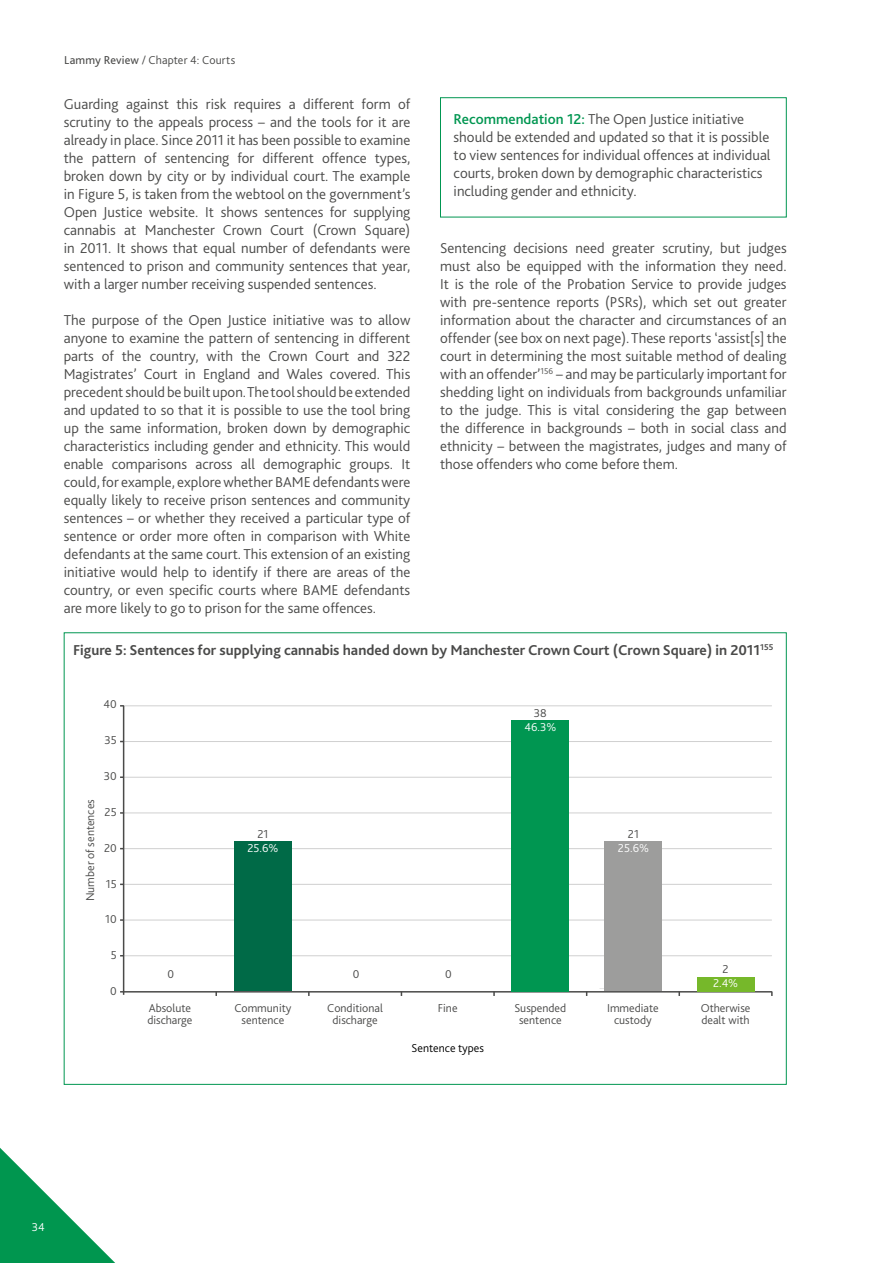
<style>
.page{position:relative;width:893px;height:1263px;background:#fff}
.page>*{position:absolute;margin:0;border:0;box-sizing:border-box;transform-origin:0 0}
.Body_copy{font:300 15px/18px "Bliss 2";color:#4a4a49;text-align:justify}
.t1{font:700 15px "Bliss 2";color:#4a4a49}
.t2{font:300 12px/12px "Bliss 2";color:#4a4a49;text-align:center}
.t3{font:300 12px "Bliss 2";color:#fff}
.t4{font:300 12px "Bliss 2";color:#000}
.s1{font-weight:400}
.s2{font-weight:500;color:#009651}
</style>
<div class="page">
<div style="left:440px;top:97px;width:347px;height:120px;border:1px solid #009651"></div>
<hr style="left:124px;top:955px;width:648px;height:1px;background:#d0d0d0">
<hr style="left:124px;top:920px;width:648px;height:1px;background:#d0d0d0">
<hr style="left:124px;top:884px;width:648px;height:1px;background:#d0d0d0">
<hr style="left:124px;top:848px;width:648px;height:1px;background:#d0d0d0">
<hr style="left:124px;top:812px;width:648px;height:1px;background:#d0d0d0">
<hr style="left:124px;top:777px;width:648px;height:1px;background:#d0d0d0">
<hr style="left:124px;top:741px;width:648px;height:1px;background:#d0d0d0">
<hr style="left:124px;top:705px;width:648px;height:1px;background:#d0d0d0">
<hr style="left:120px;top:991px;width:652px;height:1px;background:#4a4a49">
<hr style="left:123px;top:706px;width:1px;height:289px;background:#4a4a49">
<div style="left:234px;top:841px;width:57px;height:150px;background:#006a47"></div>
<div style="left:604px;top:841px;width:57px;height:150px;background:#9d9d9c"></div>
<div style="left:697px;top:977px;width:57px;height:14px;background:#76b82a"></div>
<div style="left:512px;top:720px;width:57px;height:271px;background:#009651"></div>
<svg style="left:0;top:1148px;width:115px;height:115px"></svg>
<p class="t2" style="left:64px;top:54px;width:173px"><span class="s1">Lammy Review</span> / Chapter 4: Courts</p>
<p class="Body_copy" style="left:64px;top:95px;width:348px">Guarding against this risk requires a different form of scrutiny to the appeals process – and the tools for it are already in place. Since 2011 it has been possible to examine the pattern of sentencing for different offence types, broken down by city or by individual court. The example in Figure 5, is taken from the webtool on the government’s Open Justice website. It shows sentences for supplying cannabis at Manchester Crown Court (Crown Square) in 2011. It shows that equal number of defendants were sentenced to prison and community sentences that year, with a larger number receiving suspended sentences.</p>
<p class="Body_copy" style="left:64px;top:311px;width:348px">The purpose of the Open Justice initiative was to allow anyone to examine the pattern of sentencing in different parts of the country, with the Crown Court and 322<br>Magistrates’ Court in England and Wales covered. This precedent should be built upon. The tool should be extended and updated to so that it is possible to use the tool bring up the same information, broken down by demographic characteristics including gender and ethnicity. This would enable comparisons across all demographic groups. It could, for example, explore whether BAME defendants were equally likely to receive prison sentences and community sentences – or whether they received a particular type of sentence or order more often in comparison with White defendants at the same court. This extension of an existing initiative would help to identify if there are areas of the country, or even specific courts where BAME defendants are more likely to go to prison for the same offences.<sup>155</sup></p>
<p class="Body_copy" style="left:454px;top:110px;width:318px;text-align:left"><span class="s2">Recommendation 12:</span> The Open Justice initiative should be extended and updated so that it is possible to view sentences for individual offences at individual courts, broken down by demographic characteristics including gender and ethnicity.</p>
<p class="Body_copy" style="left:440px;top:239px;width:348px">Sentencing decisions need greater scrutiny, but judges must also be equipped with the information they need.<br>It is the role of the Probation Service to provide judges with pre-sentence reports (PSRs), which set out greater information about the character and circumstances of an offender (see box on next page). These reports ‘assist[s] the court in determining the most suitable method of dealing with an offender’<sup>156</sup> – and may be particularly important for shedding light on individuals from backgrounds unfamiliar to the judge. This is vital considering the gap between the difference in backgrounds – both in social class and ethnicity – between the magistrates, judges and many of those offenders who come before them.</p>
<p class="t1" style="left:73px;top:641px;width:702px">Figure 5: Sentences for supplying cannabis handed down by Manchester Crown Court (Crown Square) in 2011<sup>155</sup></p>
<p class="t2" style="left:104px;top:698px;width:15px">40</p>
<p class="t2" style="left:104px;top:734px;width:14px">35</p>
<p class="t2" style="left:84px;top:901px;width:103px;rotate:-90deg">Number of sentences</p>
<p class="t2" style="left:104px;top:769px;width:14px">30</p>
<p class="t2" style="left:105px;top:806px;width:14px">25</p>
<p class="t2" style="left:104px;top:842px;width:14px">20</p>
<p class="t2" style="left:106px;top:877px;width:12px">15</p>
<p class="t2" style="left:105px;top:913px;width:13px">10</p>
<p class="t2" style="left:111px;top:949px;width:8px">5</p>
<p class="t2" style="left:110px;top:984px;width:8px">0</p>
<p class="t2" style="left:257px;top:827px;width:12px">21</p>
<p class="t3" style="left:247px;top:840px;width:33px">25.6%</p>
<p class="t2" style="left:167px;top:968px;width:8px">0</p>
<p class="t2" style="left:353px;top:968px;width:8px">0</p>
<p class="t2" style="left:445px;top:968px;width:8px">0</p>
<p class="t2" style="left:534px;top:707px;width:14px">38</p>
<p class="t3" style="left:524px;top:720px;width:33px">46.3%</p>
<p class="t2" style="left:628px;top:827px;width:12px">21</p>
<p class="t3" style="left:618px;top:840px;width:33px">25.6%</p>
<p class="t2" style="left:723px;top:963px;width:8px">2</p>
<p class="t3" style="left:713px;top:976px;width:27px">2.4%</p>
<p class="t2" style="left:147px;top:1002px;width:47px;text-align:left">Absolute discharge</p>
<p class="t2" style="left:327px;top:1002px;width:57px">Conditional discharge</p>
<p class="t2" style="left:438px;top:1002px;width:21px">Fine</p>
<p class="t2" style="left:514px;top:1002px;width:53px">Suspended sentence</p>
<p class="t2" style="left:701px;top:1002px;width:51px;text-align:left">Otherwise dealt with</p>
<p class="t2" style="left:234px;top:1002px;width:59px">Community sentence</p>
<p class="t2" style="left:607px;top:1002px;width:53px">Immediate custody</p>
<p class="t4" style="left:412px;top:1041px;width:74px">Sentence types</p>
<p class="t3" style="left:32px;top:1220px;width:14px">34</p>
</div>
